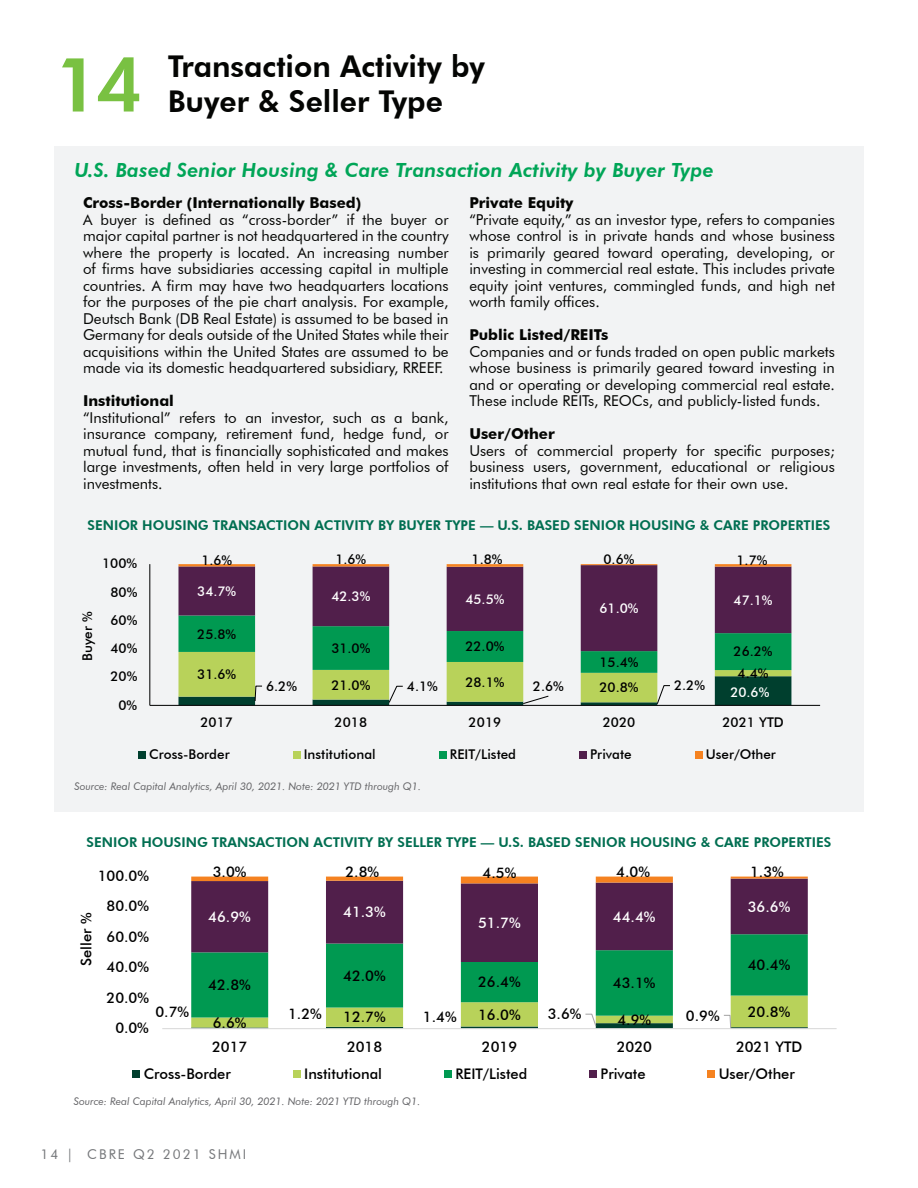
<style>
.page{position:relative;width:918px;height:1188px;background:#fff}
.page>*{position:absolute;margin:0;border:0;box-sizing:border-box;transform-origin:0 0}
.t1{font:800 75px "Futura BT";color:#79c142}
.SHMI_Q3_2020_Title{font:800 30px/34.5px "Futura BT";color:#040503}
.SHMI_Q3_2020_Seconda{font:italic 800 19.5px "Futura BT";letter-spacing:.01em;color:#00a557}
.SHMI_Q3_2020_Copy{font:15px/16.5px "Futura BT";color:#040503;text-align:justify}
.SHMI_Q3_2020_Copy-2{font:700 15px "Futura BT";color:#040503}
.t2{font:500 14.7px "Futura BT";color:#000}
.t3{font:500 14.7px "Futura BT";color:#fff}
.t4{font:500 13.5px "Futura BT";color:#000}
.SHMI_Q3_2020_Chart_T{font:800 13.5px "Futura BT";color:#006e51}
.t5{font:500 13.5px "Futura BT";color:#fff}
.t6{font:13.5px "Futura BT";letter-spacing:.15em;color:#76787b}
.SHMI_Q3_2020_Source{font:italic 10.5px "Futura BT";color:#636366}
</style>
<div class="page">
<div style="left:54px;top:146px;width:810px;height:665px;background:#f2f3f4"></div>
<svg style="left:178px;top:565px;width:613px;height:50px;fill:#511f4b"></svg>
<hr style="left:447px;top:564px;width:76px;height:3px;background:#f58220">
<hr style="left:715px;top:564px;width:76px;height:3px;background:#f58220">
<hr style="left:313px;top:564px;width:76px;height:2px;background:#f58220">
<hr style="left:178px;top:564px;width:77px;height:2px;background:#f58220">
<hr style="left:581px;top:564px;width:76px;height:1px;background:#f58220">
<hr style="left:149px;top:564px;width:1px;height:141px;background:#000">
<hr style="left:150px;top:705px;width:670px;height:1px;background:#000">
<svg style="left:178px;top:615px;width:613px;height:90px"></svg>
<div style="left:139px;top:751px;width:7px;height:8px;background:#003f2e"></div>
<div style="left:293px;top:751px;width:8px;height:8px;background:#b8d25a"></div>
<div style="left:439px;top:751px;width:8px;height:8px;background:#009951"></div>
<div style="left:580px;top:751px;width:7px;height:8px;background:#511f4b"></div>
<div style="left:695px;top:751px;width:8px;height:8px;background:#f58220"></div>
<svg style="left:191px;top:962px;width:617px;height:34px;fill:#009951"></svg>
<svg style="left:191px;top:883px;width:617px;height:79px;fill:#511f4b"></svg>
<svg style="left:191px;top:877px;width:617px;height:6px"></svg>
<hr style="left:162px;top:1028px;width:675px;height:1px;background:#d9d9d9">
<svg style="left:191px;top:996px;width:617px;height:33px"></svg>
<div style="left:132px;top:1071px;width:8px;height:7px;background:#003f2e"></div>
<div style="left:293px;top:1071px;width:8px;height:7px;background:#b8d25a"></div>
<div style="left:444px;top:1071px;width:8px;height:7px;background:#009951"></div>
<div style="left:589px;top:1071px;width:8px;height:7px;background:#511f4b"></div>
<div style="left:708px;top:1071px;width:7px;height:7px;background:#f58220"></div>
<h1 class="t1" style="left:54px;top:39px;width:90px">14</h1>
<p class="SHMI_Q3_2020_Title" style="left:168px;top:49px;width:319px">Transaction Activity by<br>Buyer &amp; Seller Type</p>
<p class="SHMI_Q3_2020_Seconda" style="left:74px;top:158px;width:641px">U.S. Based Senior Housing &amp; Care Transaction Activity by Buyer Type</p>
<p class="SHMI_Q3_2020_Copy-2" style="left:83px;top:194px;width:280px">Cross-Border (Internationally Based)</p>
<p class="SHMI_Q3_2020_Copy" style="left:83px;top:211px;width:367px">A buyer is defined as “cross-border” if the buyer or major capital partner is not headquartered in the country where the property is located. An increasing number of firms have subsidiaries accessing capital in multiple countries. A firm may have two headquarters locations for the purposes of the pie chart analysis. For example, Deutsch Bank (DB Real Estate) is assumed to be based in Germany for deals outside of the United States while their acquisitions within the United States are assumed to be made via its domestic headquartered subsidiary, RREEF.</p>
<p class="SHMI_Q3_2020_Copy-2" style="left:83px;top:392px;width:92px">Institutional</p>
<p class="SHMI_Q3_2020_Copy" style="left:83px;top:409px;width:367px">“Institutional” refers to an investor, such as a bank, insurance company, retirement fund, hedge fund, or mutual fund, that is financially sophisticated and makes large investments, often held in very large portfolios of investments.</p>
<p class="SHMI_Q3_2020_Copy-2" style="left:469px;top:194px;width:106px">Private Equity</p>
<p class="SHMI_Q3_2020_Copy" style="left:469px;top:211px;width:367px">“Private equity,” as an investor type, refers to companies whose control is in private hands and whose business is primarily geared toward operating, developing, or investing in commercial real estate. This includes private equity joint ventures, commingled funds, and high net worth family offices.</p>
<p class="SHMI_Q3_2020_Copy-2" style="left:469px;top:326px;width:141px">Public Listed/REITs</p>
<p class="SHMI_Q3_2020_Copy" style="left:469px;top:343px;width:367px">Companies and or funds traded on open public markets whose business is primarily geared toward investing in and or operating or developing commercial real estate.<br>These include REITs, REOCs, and publicly-listed funds.</p>
<p class="SHMI_Q3_2020_Copy-2" style="left:469px;top:425px;width:87px">User/Other</p>
<p class="SHMI_Q3_2020_Copy" style="left:469px;top:442px;width:367px">Users of commercial property for specific purposes; business users, government, educational or religious institutions that own real estate for their own use.</p>
<p class="SHMI_Q3_2020_Chart_T" style="left:88px;top:517px;width:744px">SENIOR HOUSING TRANSACTION ACTIVITY BY BUYER TYPE — U.S. BASED SENIOR HOUSING &amp; CARE PROPERTIES</p>
<p class="t4" style="left:79px;top:661px;width:51px;rotate:-90deg">Buyer %</p>
<p class="t4" style="left:102px;top:555px;width:37px">100%</p>
<p class="t4" style="left:110px;top:584px;width:28px">80%</p>
<p class="t4" style="left:110px;top:612px;width:28px">60%</p>
<p class="t4" style="left:110px;top:640px;width:28px">40%</p>
<p class="t4" style="left:110px;top:668px;width:28px">20%</p>
<p class="t4" style="left:119px;top:697px;width:20px">0%</p>
<p class="t4" style="left:201px;top:552px;width:32px">1.6%</p>
<p class="t4" style="left:335px;top:551px;width:32px">1.6%</p>
<p class="t4" style="left:472px;top:551px;width:32px">1.8%</p>
<p class="t4" style="left:604px;top:551px;width:32px">0.6%</p>
<p class="t4" style="left:737px;top:552px;width:32px">1.7%</p>
<p class="t5" style="left:197px;top:583px;width:40px">34.7%</p>
<p class="t4" style="left:197px;top:626px;width:40px">25.8%</p>
<p class="t4" style="left:197px;top:666px;width:40px">31.6%</p>
<p class="t5" style="left:331px;top:588px;width:40px">42.3%</p>
<p class="t5" style="left:465px;top:591px;width:40px">45.5%</p>
<p class="t4" style="left:331px;top:640px;width:40px">31.0%</p>
<p class="t4" style="left:465px;top:638px;width:40px">22.0%</p>
<p class="t5" style="left:600px;top:600px;width:40px">61.0%</p>
<p class="t4" style="left:600px;top:654px;width:40px">15.4%</p>
<p class="t4" style="left:331px;top:677px;width:40px">21.0%</p>
<p class="t4" style="left:465px;top:674px;width:40px">28.1%</p>
<p class="t4" style="left:266px;top:678px;width:32px">6.2%</p>
<p class="t4" style="left:407px;top:678px;width:32px">4.1%</p>
<p class="t4" style="left:533px;top:678px;width:32px">2.6%</p>
<p class="t4" style="left:674px;top:677px;width:32px">2.2%</p>
<p class="t4" style="left:600px;top:679px;width:40px">20.8%</p>
<p class="t5" style="left:734px;top:592px;width:40px">47.1%</p>
<p class="t4" style="left:734px;top:643px;width:40px">26.2%</p>
<p class="t4" style="left:738px;top:665px;width:32px">4.4%</p>
<p class="t5" style="left:730px;top:684px;width:40px">20.6%</p>
<p class="t4" style="left:201px;top:714px;width:34px">2017</p>
<p class="t4" style="left:335px;top:714px;width:34px">2018</p>
<p class="t4" style="left:469px;top:714px;width:34px">2019</p>
<p class="t4" style="left:603px;top:714px;width:34px">2020</p>
<p class="t4" style="left:722px;top:714px;width:63px">2021 YTD</p>
<p class="t4" style="left:149px;top:746px;width:82px">Cross-Border</p>
<p class="t4" style="left:304px;top:746px;width:74px">Institutional</p>
<p class="t4" style="left:450px;top:746px;width:68px">REIT/Listed</p>
<p class="t4" style="left:590px;top:746px;width:43px">Private</p>
<p class="t4" style="left:706px;top:746px;width:72px">User/Other</p>
<p class="SHMI_Q3_2020_Source" style="left:74px;top:780px;width:348px">Source: Real Capital Analytics, April 30, 2021. Note: 2021 YTD through Q1.</p>
<p class="SHMI_Q3_2020_Chart_T" style="left:87px;top:834px;width:746px">SENIOR HOUSING TRANSACTION ACTIVITY BY SELLER TYPE — U.S. BASED SENIOR HOUSING &amp; CARE PROPERTIES</p>
<p class="t2" style="left:98px;top:867px;width:53px">100.0%</p>
<p class="t2" style="left:77px;top:966px;width:55px;rotate:-90deg">Seller %</p>
<p class="t2" style="left:107px;top:897px;width:44px">80.0%</p>
<p class="t2" style="left:107px;top:928px;width:44px">60.0%</p>
<p class="t2" style="left:107px;top:958px;width:44px">40.0%</p>
<p class="t2" style="left:107px;top:989px;width:44px">20.0%</p>
<p class="t2" style="left:213px;top:863px;width:35px">3.0%</p>
<p class="t2" style="left:345px;top:863px;width:35px">2.8%</p>
<p class="t2" style="left:483px;top:864px;width:35px">4.5%</p>
<p class="t2" style="left:616px;top:863px;width:35px">4.0%</p>
<p class="t2" style="left:750px;top:863px;width:35px">1.3%</p>
<p class="t3" style="left:208px;top:908px;width:44px">46.9%</p>
<p class="t3" style="left:343px;top:903px;width:44px">41.3%</p>
<p class="t2" style="left:208px;top:976px;width:44px">42.8%</p>
<p class="t2" style="left:343px;top:967px;width:44px">42.0%</p>
<p class="t3" style="left:478px;top:914px;width:44px">51.7%</p>
<p class="t3" style="left:613px;top:907px;width:44px">44.4%</p>
<p class="t2" style="left:478px;top:973px;width:44px">26.4%</p>
<p class="t2" style="left:613px;top:974px;width:44px">43.1%</p>
<p class="t3" style="left:748px;top:897px;width:44px">36.6%</p>
<p class="t2" style="left:748px;top:956px;width:44px">40.4%</p>
<p class="t2" style="left:155px;top:1003px;width:35px">0.7%</p>
<p class="t2" style="left:288px;top:1005px;width:35px">1.2%</p>
<p class="t2" style="left:423px;top:1008px;width:35px">1.4%</p>
<p class="t2" style="left:548px;top:1005px;width:35px">3.6%</p>
<p class="t2" style="left:686px;top:1006px;width:35px">0.9%</p>
<p class="t2" style="left:213px;top:1014px;width:35px">6.6%</p>
<p class="t2" style="left:343px;top:1008px;width:44px">12.7%</p>
<p class="t2" style="left:478px;top:1005px;width:44px">16.0%</p>
<p class="t2" style="left:617px;top:1010px;width:35px">4.9%</p>
<p class="t2" style="left:115px;top:1019px;width:35px">0.0%</p>
<p class="t2" style="left:748px;top:1003px;width:44px">20.8%</p>
<p class="t2" style="left:212px;top:1038px;width:37px">2017</p>
<p class="t2" style="left:347px;top:1038px;width:37px">2018</p>
<p class="t2" style="left:482px;top:1038px;width:37px">2019</p>
<p class="t2" style="left:617px;top:1038px;width:37px">2020</p>
<p class="t2" style="left:736px;top:1038px;width:68px">2021 YTD</p>
<p class="t2" style="left:144px;top:1065px;width:89px">Cross-Border</p>
<p class="t2" style="left:304px;top:1065px;width:79px">Institutional</p>
<p class="t2" style="left:455px;top:1065px;width:73px">REIT/Listed</p>
<p class="t2" style="left:601px;top:1065px;width:46px">Private</p>
<p class="t2" style="left:719px;top:1065px;width:78px">User/Other</p>
<p class="SHMI_Q3_2020_Source" style="left:74px;top:1095px;width:348px">Source: Real Capital Analytics, April 30, 2021. Note: 2021 YTD through Q1.</p>
<p class="t6" style="left:40px;top:1146px;width:207px">14 | CBRE Q2 2021 SHMI</p>
</div>
